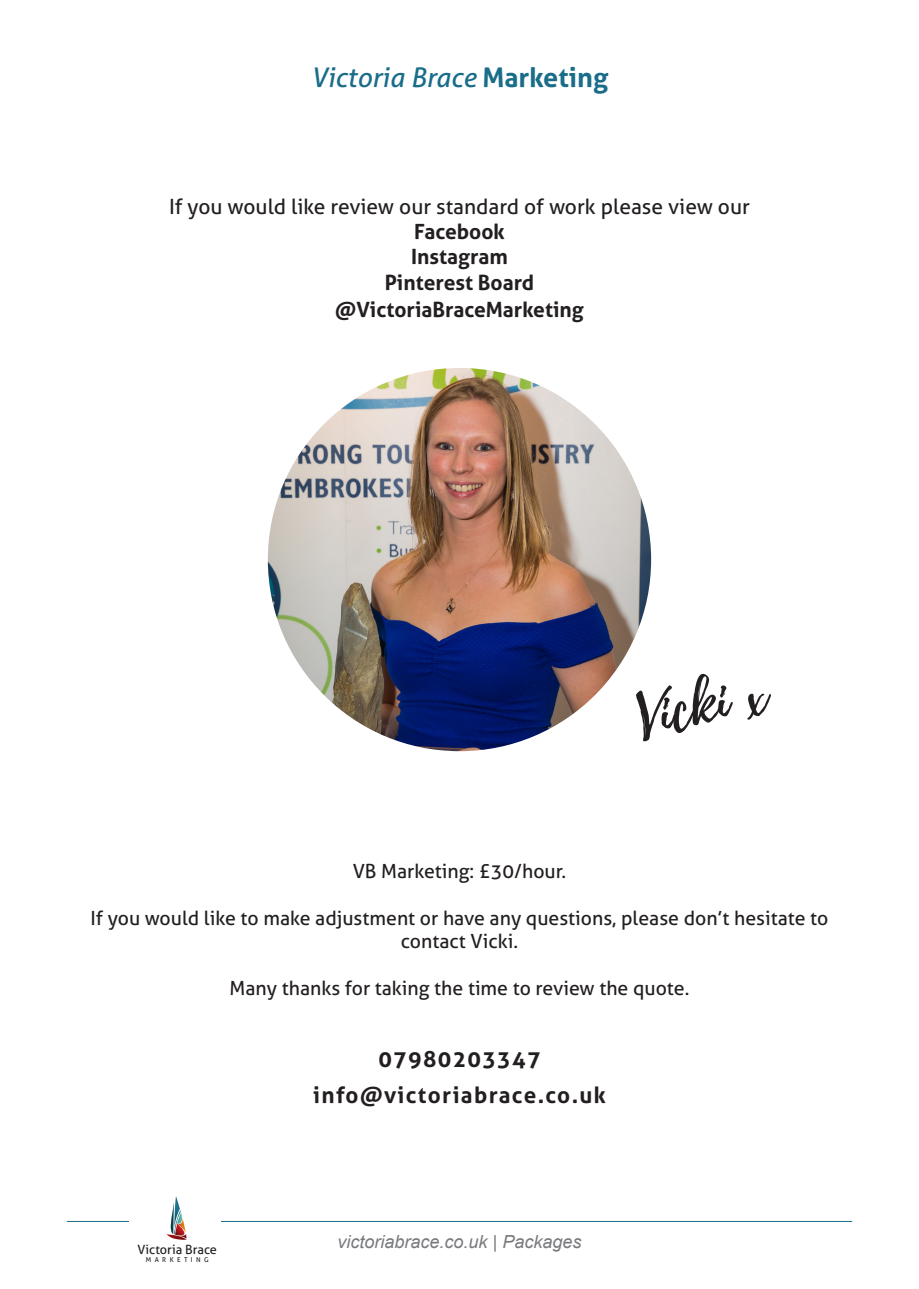
<style>
.page{position:relative;width:919px;height:1289px;background:#fff}
.page>*{position:absolute;margin:0;border:0;box-sizing:border-box;transform-origin:0 0}
.t1{font:60px "Playlist Script";color:#231f20}
.t2{font:italic 27px "Aller";color:#196d89}
.t3{font:700 22.5px "Aller";letter-spacing:.06em;color:#231f20}
.t4{font:700 21px "Aller";color:#231f20}
.t5{font:21px "Aller";color:#231f20}
.t6{font:19.5px "Aller";color:#231f20}
.t7{font:italic 18px "Arial";color:#787a7d}
.t8{font:12.75px "Aller";color:#231f20}
.t9{font:6.75px "Aller";letter-spacing:.5em;color:#231f20}
.s1{font-weight:700;font-style:normal}
</style>
<div class="page">
<hr style="left:182px;top:1220px;width:670px;height:1px;background:#196d89">
<hr style="left:67px;top:1220px;width:62px;height:1px;background:#196d89">
<div style="left:129px;top:1179px;width:92px;height:109px;background:#fff"></div>
<svg style="left:166px;top:1196px;width:21px;height:44px"></svg>
<img style="left:268px;top:368px;width:383px;height:383px;border-radius:192px">
<p class="t2" style="left:310px;top:61px;width:299px">Victoria Brace <span class="s1">Marketing</span></p>
<p class="t5" style="left:169px;top:194px;width:582px">If you would like review our standard of work please view our</p>
<p class="t4" style="left:414px;top:219px;width:92px">Facebook</p>
<p class="t4" style="left:411px;top:244px;width:98px">Instagram</p>
<p class="t4" style="left:384px;top:269px;width:151px">Pinterest Board</p>
<p class="t4" style="left:335px;top:296px;width:250px">@VictoriaBraceMarketing</p>
<p class="t1" style="left:629px;top:676px;width:132px;rotate:-12deg">Vicki x</p>
<p class="t6" style="left:353px;top:859px;width:215px">VB Marketing: £30/hour.</p>
<p class="t6" style="left:90px;top:906px;width:739px">If you would like to make adjustment or have any questions, please don’t hesitate to</p>
<p class="t6" style="left:401px;top:929px;width:119px">contact Vicki.</p>
<p class="t6" style="left:229px;top:976px;width:461px">Many thanks for taking the time to review the quote.</p>
<p class="t8" style="left:138px;top:1241px;width:81px">Victoria Brace</p>
<p class="t9" style="left:146px;top:1255px;width:64px">MARKETING</p>
<p class="t3" style="left:378px;top:1045px;width:163px">07980203347</p>
<p class="t3" style="left:313px;top:1081px;width:294px">info@victoriabrace.co.uk</p>
<p class="t7" style="left:337px;top:1229px;width:245px">victoriabrace.co.uk | Packages</p>
</div>
